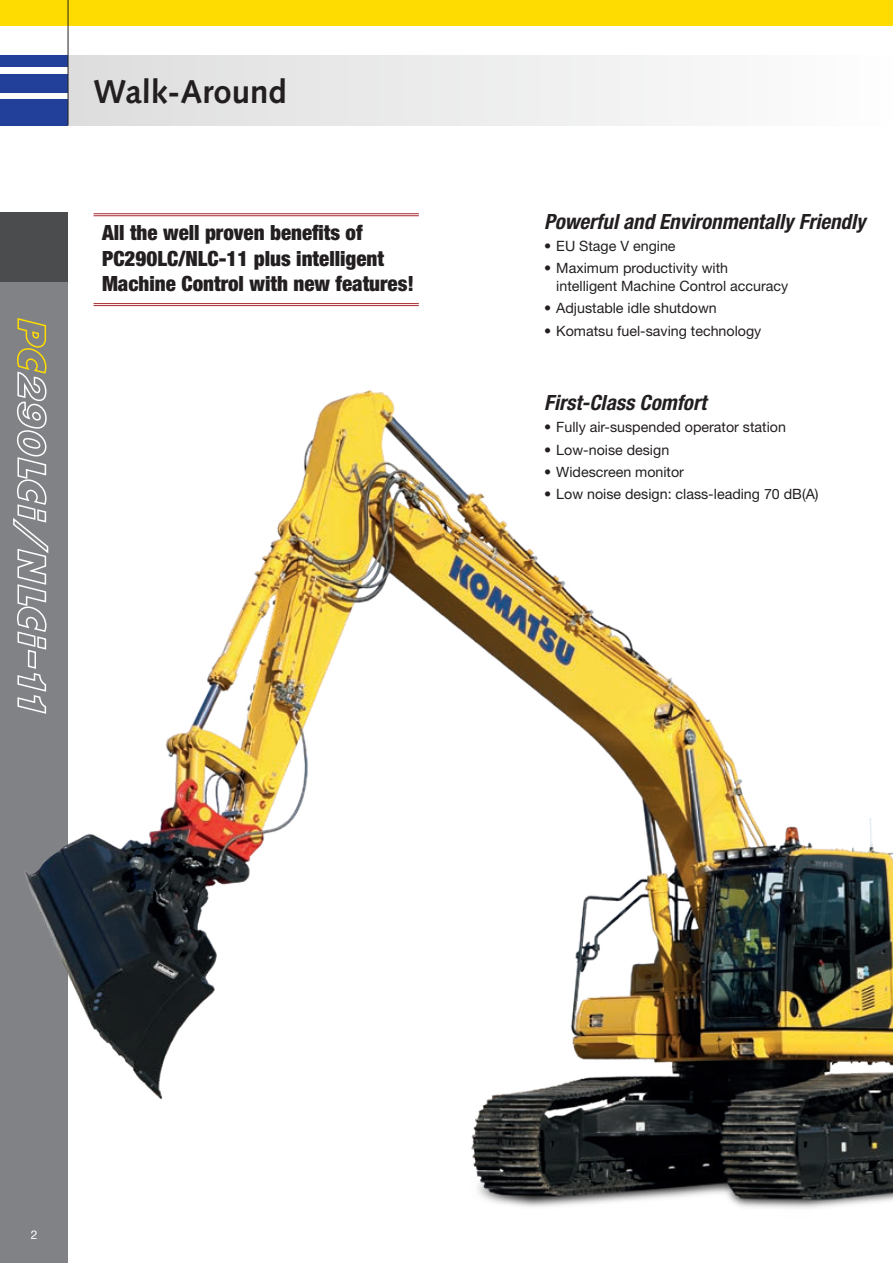
<style>
.page{position:relative;width:893px;height:1263px;background:#fff}
.page>*{position:absolute;margin:0;border:0;box-sizing:border-box;transform-origin:0 0}
.t1{font:700 33px "Syntax LTCE";color:#231f20}
.t2{font:900 condensed 21px/25.2px "Helvetica Neue LT Pro";color:#231f20}
.t3{font:italic 700 condensed 21px "Helvetica Neue LT Pro";color:#231f20}
.t4{font:14.25px/18px "Helvetica Neue LT Pro";color:#231f20}
.t5{font:12px "Helvetica Neue LT Pro";color:#fff}
</style>
<div class="page">
<div style="left:0;top:213px;width:68px;height:1050px;background:#808285"></div>
<div style="left:0;top:99px;width:68px;height:26px;background:#223f99"></div>
<div style="left:0;top:74px;width:68px;height:18px;background:#223f99"></div>
<div style="left:0;top:55px;width:68px;height:12px;background:#223f99"></div>
<div style="left:0;top:0;width:893px;height:26px;background:#ffdc01"></div>
<div style="left:0;top:213px;width:68px;height:69px;background:#4b4c4d"></div>
<hr style="left:68px;top:0;width:1px;height:125px;background:#231f20">
<div style="left:68px;top:55px;width:825px;height:70px;background:linear-gradient(to right,#ddddde,#fdfdfe)"></div>
<img style="left:24px;top:390px;width:869px;height:818px">
<svg style="left:13px;top:318px;width:37px;height:397px"></svg>
<hr style="left:94px;top:213px;width:325px;height:1px;background:#a72b30">
<hr style="left:94px;top:215px;width:325px;height:1px;background:#a72b30">
<hr style="left:94px;top:303px;width:325px;height:1px;background:#a72b30">
<hr style="left:94px;top:305px;width:325px;height:1px;background:#a72b30">
<h1 class="t1" style="left:94px;top:73px;width:195px">Walk-Around</h1>
<h2 class="t2" style="left:102px;top:220px;width:313px">All the well proven benefits of<br>PC290LC/NLC-11 plus intelligent<br>Machine Control with new features!</h2>
<h2 class="t3" style="left:544px;top:209px;width:323px">Powerful and Environmentally Friendly</h2>
<p class="t4" style="left:544px;top:236px;width:133px">• EU Stage V engine</p>
<p class="t4" style="left:556px;top:259px;width:233px;text-indent:-12px">• Maximum productivity with intelligent Machine Control accuracy</p>
<p class="t4" style="left:544px;top:299px;width:174px">• Adjustable idle shutdown</p>
<p class="t4" style="left:544px;top:321px;width:219px">• Komatsu fuel-saving technology</p>
<h2 class="t3" style="left:544px;top:390px;width:163px">First-Class Comfort</h2>
<p class="t4" style="left:544px;top:418px;width:243px">• Fully air-suspended operator station</p>
<p class="t4" style="left:544px;top:440px;width:126px">• Low-noise design</p>
<p class="t4" style="left:544px;top:463px;width:141px">• Widescreen monitor</p>
<p class="t4" style="left:544px;top:485px;width:276px">• Low noise design: class-leading 70 dB(A)</p>
<p class="t5" style="left:31px;top:1227px;width:8px">2</p>
</div>
